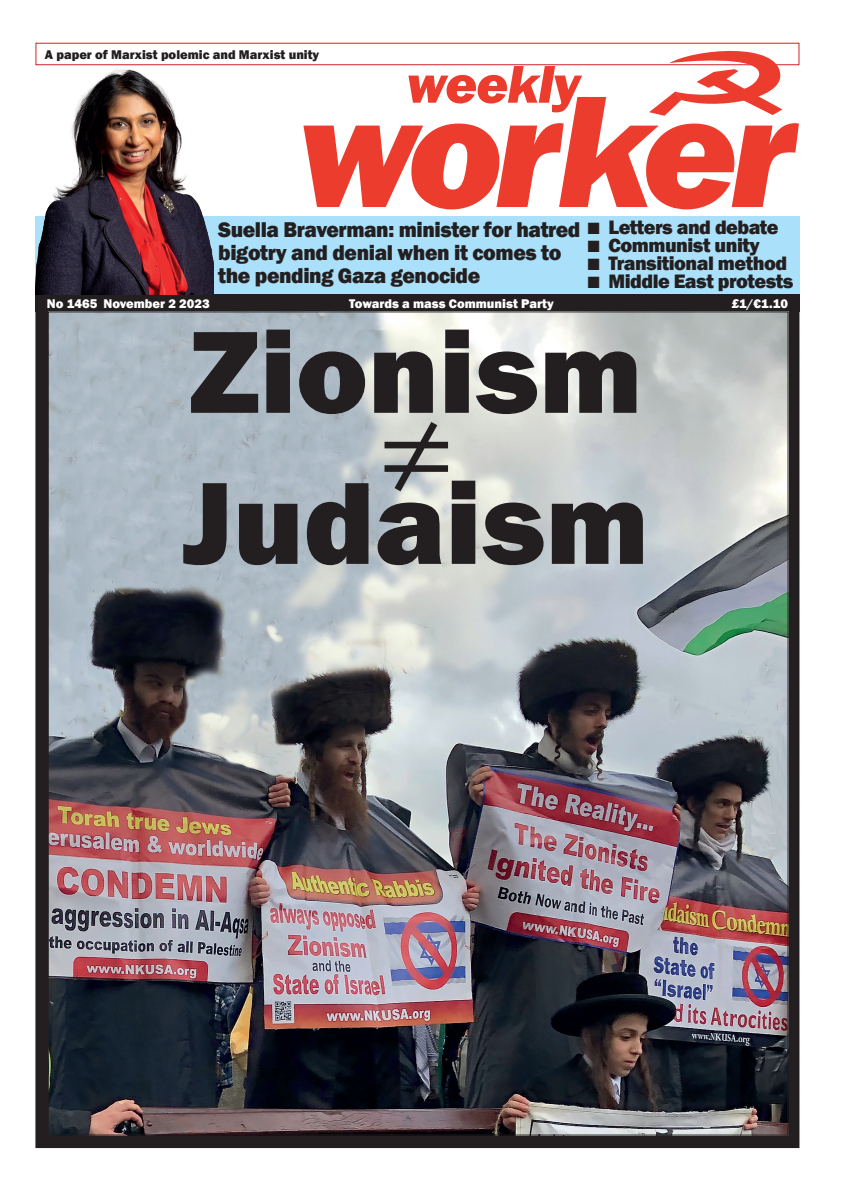
<style>
.page{position:relative;width:842px;height:1191px;background:#fff}
.page>*{position:absolute;margin:0;border:0;box-sizing:border-box;transform-origin:0 0}
.AAA_Introduction{font:800 121px "Franklin Gothic";color:#231f20}
.t1{font:800 22px/23px "Franklin Gothic";letter-spacing:-.02em;color:#231f20}
.t2{font:800 20px "Franklin Gothic";letter-spacing:-.025em;color:#231f20}
.t3{font:800 13px "Franklin Gothic";color:#fff}
.t4{font:800 13px "Franklin Gothic";color:#231f20}
.s1{font-family:"Zingbats Regular SWFTE";font-weight:400}
</style>
<div class="page">
<div style="left:35px;top:216px;width:764px;height:79px;background:#aae0f9"></div>
<div style="left:35px;top:295px;width:764px;height:853px;border:13px solid #231f20"></div>
<div style="left:35px;top:294px;width:764px;height:18px;background:#231f20"></div>
<img style="left:50px;top:313px;width:736px;height:820px">
<img style="left:35px;top:68px;width:179px;height:227px">
<div style="left:35px;top:43px;width:764px;height:22px;border:1px solid #d1232a"></div>
<svg style="left:649px;top:42px;width:133px;height:55px"></svg>
<svg style="left:303px;top:97px;width:496px;height:112px;fill:#ec3c2e"></svg>
<svg style="left:408px;top:66px;width:174px;height:46px"></svg>
<p class="t4" style="left:45px;top:46px;width:276px">A paper of Marxist polemic and Marxist unity</p>
<p class="t1" style="left:218px;top:218px;width:364px">Suella Braverman: minister for hatred bigotry and denial when it comes to the pending Gaza genocide</p>
<p class="t2" style="left:588px;top:214px;width:192px"><span class="s1">n</span> Letters and debate</p>
<p class="t2" style="left:588px;top:232px;width:173px"><span class="s1">n</span> Communist unity</p>
<p class="t2" style="left:588px;top:250px;width:200px"><span class="s1">n</span> Transitional method</p>
<p class="t2" style="left:588px;top:268px;width:207px"><span class="s1">n</span> Middle East protests</p>
<p class="t3" style="left:47px;top:295px;width:164px">No 1465 November 2 2023</p>
<p class="t3" style="left:349px;top:295px;width:206px">Towards a mass Communist Party</p>
<p class="t3" style="left:732px;top:295px;width:58px">£1/€1.10</p>
<p class="AAA_Introduction" style="left:189px;top:294px;width:455px">Zionism</p>
<p class="AAA_Introduction" style="left:383px;top:369px;width:68px">≠</p>
<p class="AAA_Introduction" style="left:182px;top:445px;width:468px">Judaism</p>
</div>
